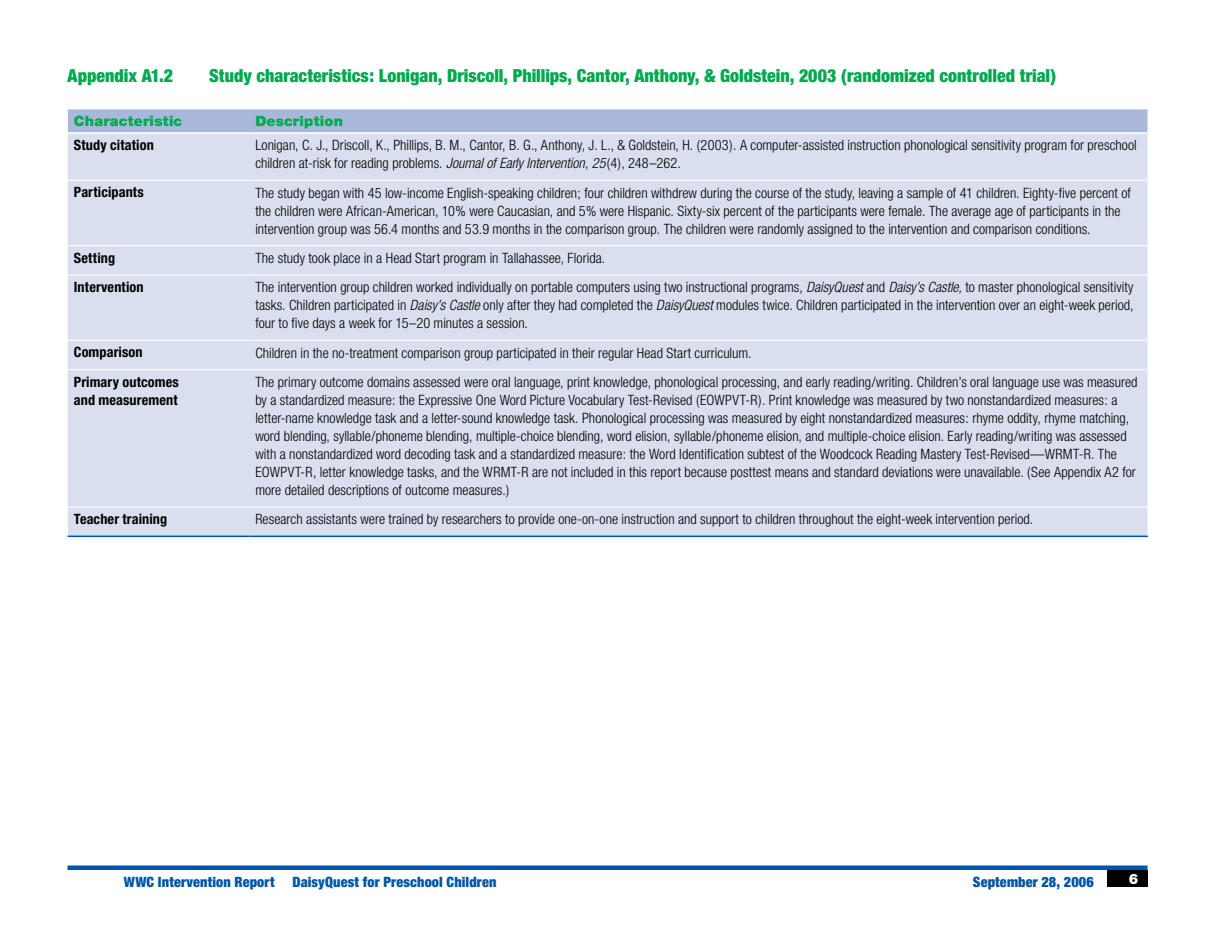
<style>
.page{position:relative;width:1215px;height:945px;background:#fff}
.page>*{position:absolute;margin:0;border:0;box-sizing:border-box;transform-origin:0 0}
.t1{font:900 condensed 18px "Helvetica Neue";color:#00a94e}
.t2{font:300 condensed 14.25px/18px "Helvetica Neue";color:#000}
.t3{font:700 condensed 14.25px/18px "Helvetica Neue";letter-spacing:.01em;color:#000}
.t4{font:900 condensed 14.25px "Helvetica Neue";letter-spacing:.01em;color:#0155a5}
.t5{font:900 14.25px "Helvetica Neue";letter-spacing:.015em;color:#00a94e}
.s1{font-style:italic}
</style>
<div class="page">
<div style="left:1107px;top:870px;width:41px;height:16px;background:#000"></div>
<hr style="left:68px;top:866px;width:1080px;height:4px;background:#0155a5">
<div style="left:68px;top:109px;width:1080px;height:24px;background:#a9b8da"></div>
<div style="left:68px;top:133px;width:1080px;height:403px;background:#d9dfef"></div>
<hr style="left:68px;top:180px;width:181px;height:1px;background:#fff">
<hr style="left:249px;top:180px;width:898px;height:1px;background:#fff">
<hr style="left:68px;top:245px;width:181px;height:1px;background:#fff">
<hr style="left:249px;top:245px;width:898px;height:1px;background:#fff">
<hr style="left:68px;top:274px;width:181px;height:2px;background:#fff">
<hr style="left:249px;top:274px;width:898px;height:2px;background:#fff">
<hr style="left:68px;top:340px;width:181px;height:1px;background:#fff">
<hr style="left:249px;top:340px;width:898px;height:1px;background:#fff">
<hr style="left:68px;top:369px;width:181px;height:1px;background:#fff">
<hr style="left:249px;top:369px;width:898px;height:1px;background:#fff">
<hr style="left:68px;top:132px;width:181px;height:2px;background:#fff">
<hr style="left:249px;top:132px;width:898px;height:2px;background:#fff">
<hr style="left:68px;top:506px;width:181px;height:2px;background:#fff">
<hr style="left:249px;top:506px;width:898px;height:2px;background:#fff">
<hr style="left:68px;top:536px;width:181px;height:1px;background:#0155a5">
<hr style="left:249px;top:536px;width:899px;height:1px;background:#0155a5">
<p class="t1" style="left:68px;top:65px;width:107px">Appendix A1.2</p>
<p class="t1" style="left:209px;top:65px;width:848px">Study characteristics: Lonigan, Driscoll, Phillips, Cantor, Anthony, &amp; Goldstein, 2003 (randomized controlled trial)</p>
<p class="t5" style="left:74px;top:113px;width:110px">Characteristic</p>
<p class="t5" style="left:255px;top:113px;width:89px">Description</p>
<p class="t3" style="left:74px;top:136px;width:82px">Study citation</p>
<p class="t2" style="left:255px;top:136px;width:883px">Lonigan, C. J., Driscoll, K., Phillips, B. M., Cantor, B. G., Anthony, J. L., &amp; Goldstein, H. (2003). A computer-assisted instruction phonological sensitivity program for preschool children at-risk for reading problems. <span class="s1">Journal of Early Intervention</span>, <span class="s1">25</span>(4), 248–262.</p>
<p class="t3" style="left:74px;top:183px;width:71px">Participants</p>
<p class="t2" style="left:255px;top:183px;width:877px">The study began with 45 low-income English-speaking children; four children withdrew during the course of the study, leaving a sample of 41 children. Eighty-five percent of the children were African-American, 10% were Caucasian, and 5% were Hispanic. Sixty-six percent of the participants were female. The average age of participants in the intervention group was 56.4 months and 53.9 months in the comparison group. The children were randomly assigned to the intervention and comparison conditions.</p>
<p class="t3" style="left:74px;top:248px;width:43px">Setting</p>
<p class="t2" style="left:255px;top:249px;width:351px">The study took place in a Head Start program in Tallahassee, Florida.</p>
<p class="t3" style="left:74px;top:278px;width:71px">Intervention</p>
<p class="t2" style="left:255px;top:278px;width:880px;text-align:justify">The intervention group children worked individually on portable computers using two instructional programs, <span class="s1">DaisyQuest</span> and <span class="s1">Daisy’s Castle,</span> to master phonological sensitivity tasks. Children participated in <span class="s1">Daisy’s Castle</span> only after they had completed the <span class="s1">DaisyQuest</span> modules twice. Children participated in the intervention over an eight-week period, four to five days a week for 15–20 minutes a session.</p>
<p class="t3" style="left:74px;top:343px;width:70px">Comparison</p>
<p class="t2" style="left:255px;top:344px;width:498px">Children in the no-treatment comparison group participated in their regular Head Start curriculum.</p>
<p class="t3" style="left:74px;top:372px;width:106px">Primary outcomes and measurement</p>
<p class="t2" style="left:255px;top:373px;width:884px">The primary outcome domains assessed were oral language, print knowledge, phonological processing, and early reading/writing. Children’s oral language use was measured by a standardized measure: the Expressive One Word Picture Vocabulary Test-Revised (EOWPVT-R). Print knowledge was measured by two nonstandardized measures: a letter-name knowledge task and a letter-sound knowledge task. Phonological processing was measured by eight nonstandardized measures: rhyme oddity, rhyme matching, word blending, syllable/phoneme blending, multiple-choice blending, word elision, syllable/phoneme elision, and multiple-choice elision. Early reading/writing was assessed with a nonstandardized word decoding task and a standardized measure: the Word Identification subtest of the Woodcock Reading Mastery Test-Revised—WRMT-R. The EOWPVT-R, letter knowledge tasks, and the WRMT-R are not included in this report because posttest means and standard deviations were unavailable. (See Appendix A2 for more detailed descriptions of outcome measures.)</p>
<p class="t3" style="left:74px;top:510px;width:95px">Teacher training</p>
<p class="t2" style="left:255px;top:510px;width:779px">Research assistants were trained by researchers to provide one-on-one instruction and support to children throughout the eight-week intervention period.</p>
<p class="t4" style="left:124px;top:873px;width:152px">WWC Intervention Report</p>
<p class="t4" style="left:293px;top:873px;width:206px">DaisyQuest for Preschool Children</p>
<p class="t4" style="left:973px;top:873px;width:123px">September 28, 2006</p>
</div>
